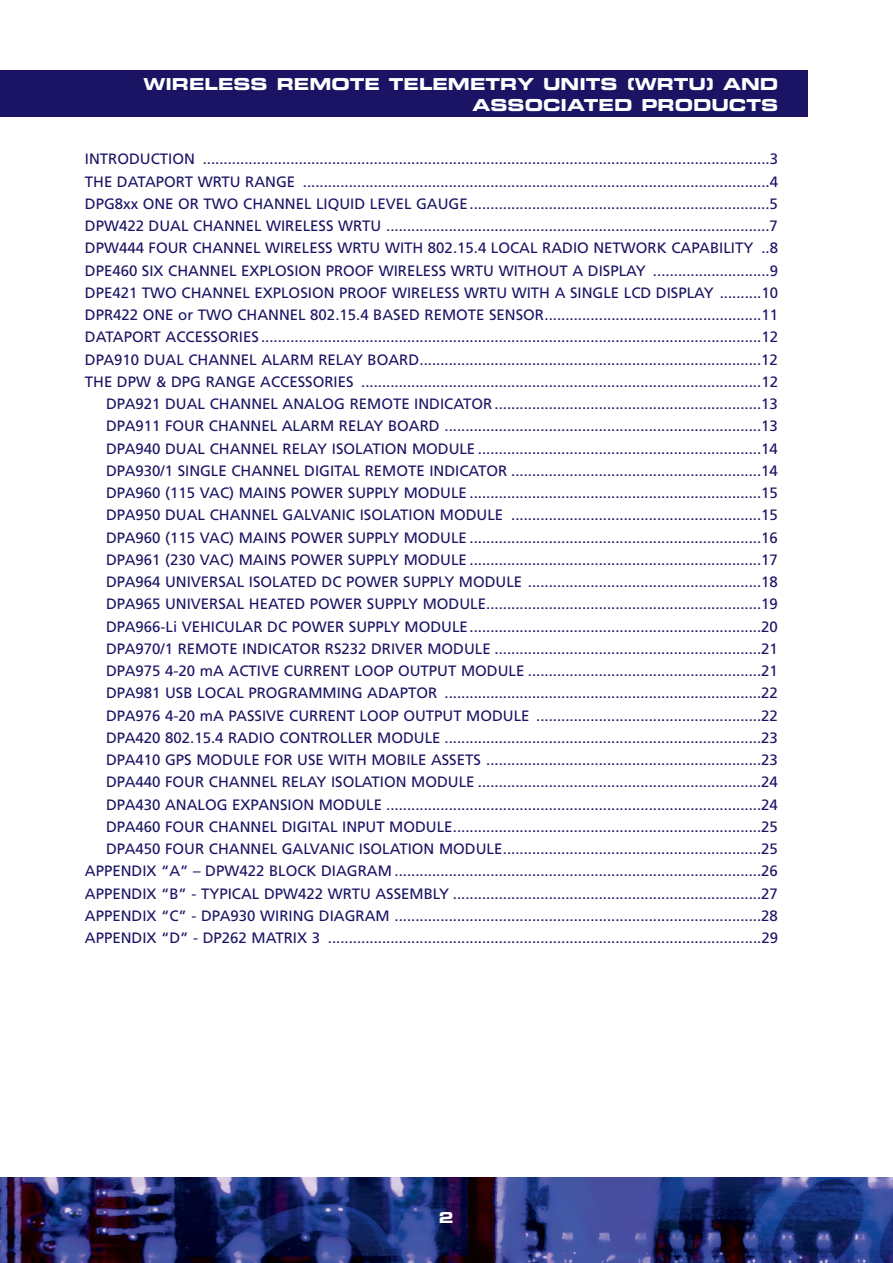
<style>
.page{position:relative;width:893px;height:1263px;background:#fff}
.page>*{position:absolute;margin:0;border:0;box-sizing:border-box;transform-origin:0 0}
.t1{font:16.5px/21px "Eurostile LT Bold Extended Two";color:#fff;text-align:right}
.t2{font:15px/22.2px "Frutiger";color:#1b1464;text-align:right}
.t3{font:15px "Eurostile LT Bold Extended Two";color:#fff}
</style>
<div class="page">
<div style="left:0;top:70px;width:808px;height:47px;background:#1b1464"></div>
<img style="left:0;top:1178px;width:893px;height:85px">
<p class="t1" style="left:143px;top:75px;width:636px">WIRELESS REMOTE TELEMETRY UNITS (WRTU) AND<br>ASSOCIATED PRODUCTS</p>
<p class="t2" style="left:85px;top:149px;width:695px">INTRODUCTION ........................................................................................................................................3<br>THE DATAPORT WRTU RANGE ................................................................................................................4<br>DPG8xx ONE OR TWO CHANNEL LIQUID LEVEL GAUGE........................................................................5<br>DPW422 DUAL CHANNEL WIRELESS WRTU ............................................................................................7<br>DPW444 FOUR CHANNEL WIRELESS WRTU WITH 802.15.4 LOCAL RADIO NETWORK CAPABILITY ..8<br>DPE460 SIX CHANNEL EXPLOSION PROOF WIRELESS WRTU WITHOUT A DISPLAY ............................9<br>DPE421 TWO CHANNEL EXPLOSION PROOF WIRELESS WRTU WITH A SINGLE LCD DISPLAY ..........10<br>DPR422 ONE or TWO CHANNEL 802.15.4 BASED REMOTE SENSOR....................................................11<br>DATAPORT ACCESSORIES ........................................................................................................................12<br>DPA910 DUAL CHANNEL ALARM RELAY BOARD..................................................................................12<br>THE DPW &amp; DPG RANGE ACCESSORIES ................................................................................................12<br>DPA921 DUAL CHANNEL ANALOG REMOTE INDICATOR ................................................................13<br>DPA911 FOUR CHANNEL ALARM RELAY BOARD ............................................................................13<br>DPA940 DUAL CHANNEL RELAY ISOLATION MODULE ....................................................................14<br>DPA930/1 SINGLE CHANNEL DIGITAL REMOTE INDICATOR ............................................................14<br>DPA960 (115 VAC) MAINS POWER SUPPLY MODULE ......................................................................15<br>DPA950 DUAL CHANNEL GALVANIC ISOLATION MODULE ............................................................15<br>DPA960 (115 VAC) MAINS POWER SUPPLY MODULE ......................................................................16<br>DPA961 (230 VAC) MAINS POWER SUPPLY MODULE ......................................................................17<br>DPA964 UNIVERSAL ISOLATED DC POWER SUPPLY MODULE ........................................................18<br>DPA965 UNIVERSAL HEATED POWER SUPPLY MODULE..................................................................19<br>DPA966-Li VEHICULAR DC POWER SUPPLY MODULE......................................................................20<br>DPA970/1 REMOTE INDICATOR RS232 DRIVER MODULE ................................................................21<br>DPA975 4-20 mA ACTIVE CURRENT LOOP OUTPUT MODULE ........................................................21<br>DPA981 USB LOCAL PROGRAMMING ADAPTOR ............................................................................22<br>DPA976 4-20 mA PASSIVE CURRENT LOOP OUTPUT MODULE ......................................................22<br>DPA420 802.15.4 RADIO CONTROLLER MODULE ............................................................................23<br>DPA410 GPS MODULE FOR USE WITH MOBILE ASSETS ..................................................................23<br>DPA440 FOUR CHANNEL RELAY ISOLATION MODULE ....................................................................24<br>DPA430 ANALOG EXPANSION MODULE ..........................................................................................24<br>DPA460 FOUR CHANNEL DIGITAL INPUT MODULE..........................................................................25<br>DPA450 FOUR CHANNEL GALVANIC ISOLATION MODULE..............................................................25<br>APPENDIX “A” – DPW422 BLOCK DIAGRAM ........................................................................................26<br>APPENDIX “B” - TYPICAL DPW422 WRTU ASSEMBLY ..........................................................................27<br>APPENDIX “C” - DPA930 WIRING DIAGRAM ........................................................................................28<br>APPENDIX “D” - DP262 MATRIX 3 ........................................................................................................29</p>
<p class="t3" style="left:439px;top:1211px;width:16px">2</p>
</div>
